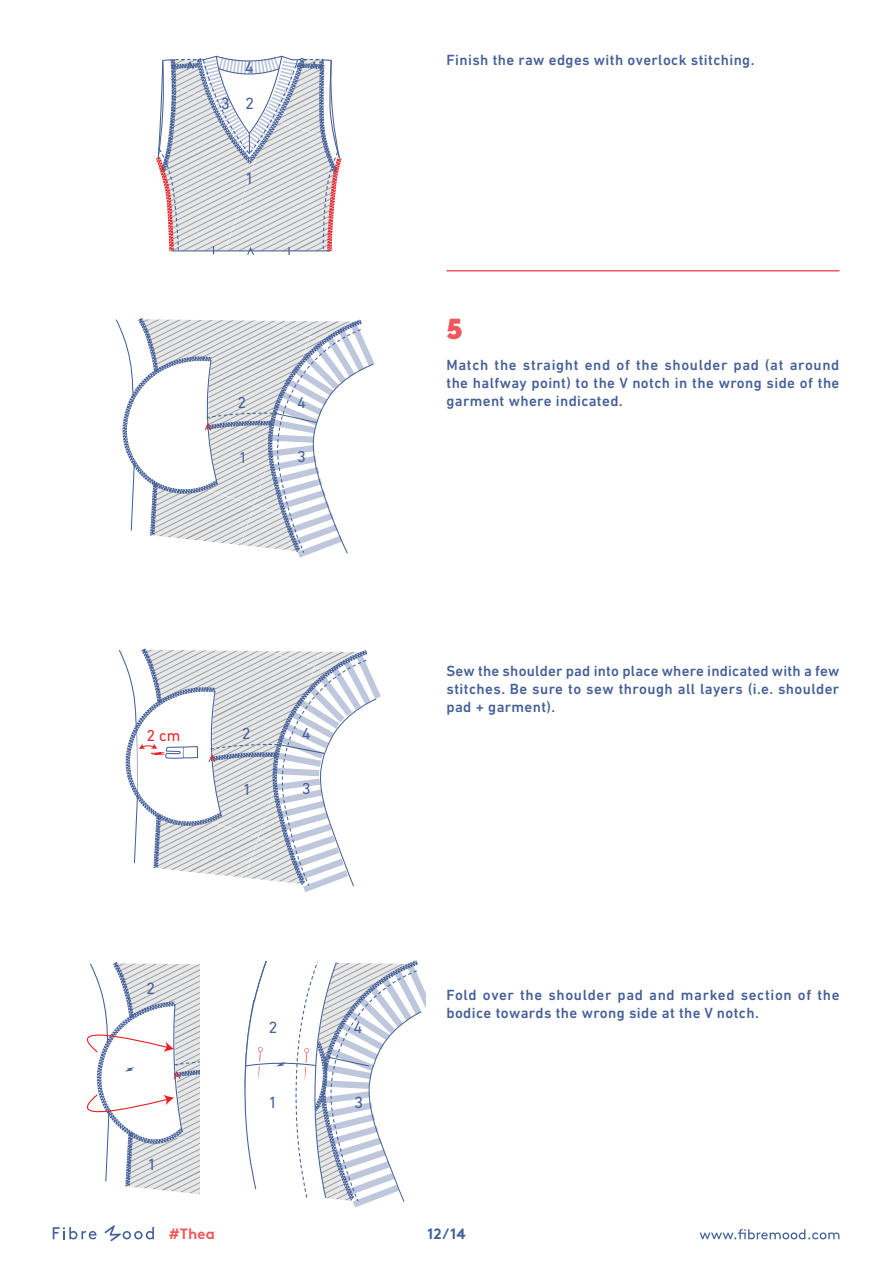
<style>
.page{position:relative;width:893px;height:1263px;background:#fff}
.page>*{position:absolute;margin:0;border:0;box-sizing:border-box;transform-origin:0 0}
.t1{font:900 28.5px "Raleway";color:#f0565d}
.t2{font:16.5px "DIN Next LT Pro";color:#466099}
.t3{font:16.2px "DIN Next LT Pro";color:#466099}
.t4{font:16.2px "DIN Next LT Pro";color:#e9262a}
.t5{font:16.05px "DIN Next LT Pro";color:#466099}
.t6{font:500 15px/18px "DIN Next LT Pro";letter-spacing:.025em;color:#456099;text-align:justify}
.t7{font:700 15px "Brown";color:#f0565d}
.t8{font:700 15px "Brown";color:#456099}
</style>
<div class="page">
<svg style="left:699px;top:1229px;width:140px;height:10px"></svg>
<svg style="left:53px;top:1227px;width:44px;height:12px"></svg>
<svg style="left:104px;top:1225px;width:50px;height:16px"></svg>
<hr style="left:446px;top:270px;width:393px;height:1px;background:#f0565d">
<svg style="left:156px;top:55px;width:186px;height:201px"></svg>
<svg style="left:116px;top:318px;width:259px;height:240px"></svg>
<svg style="left:118px;top:648px;width:263px;height:244px"></svg>
<svg style="left:87px;top:962px;width:113px;height:233px"></svg>
<svg style="left:244px;top:960px;width:182px;height:247px"></svg>
<p class="t2" style="left:221px;top:94px;width:11px">3</p>
<p class="t2" style="left:245px;top:58px;width:11px">4</p>
<p class="t2" style="left:245px;top:94px;width:11px">2</p>
<p class="t2" style="left:245px;top:169px;width:11px">1</p>
<p class="t5" style="left:238px;top:393px;width:10px">2</p>
<p class="t5" style="left:239px;top:448px;width:10px">1</p>
<p class="t5" style="left:297px;top:393px;width:10px">4</p>
<p class="t5" style="left:297px;top:448px;width:10px">3</p>
<p class="t3" style="left:242px;top:724px;width:10px">2</p>
<p class="t4" style="left:147px;top:726px;width:35px">2 cm</p>
<p class="t3" style="left:302px;top:724px;width:10px">4</p>
<p class="t3" style="left:243px;top:780px;width:10px">1</p>
<p class="t3" style="left:302px;top:779px;width:10px">3</p>
<p class="t2" style="left:146px;top:979px;width:11px">2</p>
<p class="t2" style="left:147px;top:1155px;width:11px">1</p>
<p class="t2" style="left:269px;top:1018px;width:11px">2</p>
<p class="t2" style="left:269px;top:1093px;width:11px">1</p>
<p class="t2" style="left:353px;top:1018px;width:11px">4</p>
<p class="t2" style="left:354px;top:1092px;width:11px">3</p>
<p class="t6" style="left:446px;top:51px;width:309px">Finish the raw edges with overlock stitching.</p>
<h1 class="t1" style="left:446px;top:309px;width:18px">5</h1>
<p class="t6" style="left:446px;top:356px;width:394px">Match the straight end of the shoulder pad (at around the halfway point) to the V notch in the wrong side of the garment where indicated.</p>
<p class="t6" style="left:446px;top:662px;width:395px">Sew the shoulder pad into place where indicated with a few stitches. Be sure to sew through all layers (i.e. shoulder pad + garment).</p>
<p class="t6" style="left:446px;top:986px;width:395px">Fold over the shoulder pad and marked section of the bodice towards the wrong side at the V notch.</p>
<p class="t7" style="left:169px;top:1222px;width:48px">#Thea</p>
<p class="t8" style="left:427px;top:1221px;width:40px">12/14</p>
</div>
